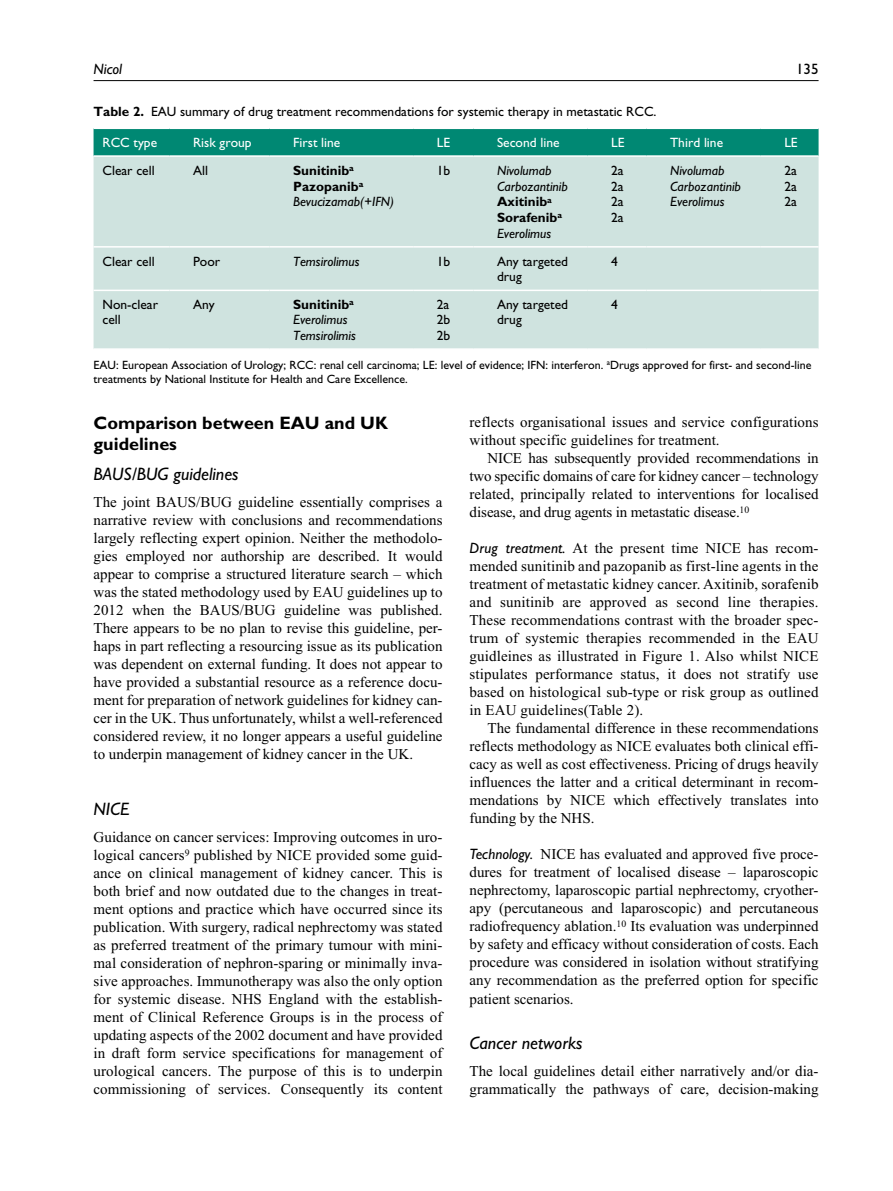
<style>
.page{position:relative;width:893px;height:1191px;background:#fff}
.page>*{position:absolute;margin:0;border:0;box-sizing:border-box;transform-origin:0 0}
.t1{font:italic 18px "Gill Sans Std";color:#000}
.t2{font:700 18px/21px "Gill Sans Std";color:#000}
.t3{font:15px/18px "Times New Roman";color:#000;text-align:justify}
.t4{font:italic 15px "Gill Sans Std";color:#000}
.t5{font:15px "Gill Sans Std";color:#000}
.t6{font:13.5px/15.8px "Gill Sans Std";color:#000;text-align:justify}
.t7{font:italic 13.5px/15.8px "Gill Sans Std";color:#000}
.t8{font:13.5px "Gill Sans Std";color:#fff}
.t9{font:700 13.5px/15.8px "Gill Sans Std";color:#000}
.t10{font:12px/14.2px "Gill Sans Std";color:#000}
.s1{font-weight:700}
.s2{font-weight:400;font-style:italic}
.s3{font-weight:700;font-style:normal}
.s4{font-family:"Gill Sans Std";font-style:italic}
</style>
<div class="page">
<hr style="left:94px;top:80px;width:725px;height:1px;background:#000">
<div style="left:94px;top:129px;width:725px;height:26px;background:#008873"></div>
<div style="left:94px;top:157px;width:725px;height:191px;background:#cfe3df"></div>
<hr style="left:94px;top:246px;width:76px;height:2px;background:#fff">
<hr style="left:170px;top:246px;width:100px;height:2px;background:#fff">
<hr style="left:270px;top:246px;width:143px;height:2px;background:#fff">
<hr style="left:413px;top:246px;width:60px;height:2px;background:#fff">
<hr style="left:473px;top:246px;width:115px;height:2px;background:#fff">
<hr style="left:588px;top:246px;width:59px;height:2px;background:#fff">
<hr style="left:647px;top:246px;width:114px;height:2px;background:#fff">
<hr style="left:761px;top:246px;width:58px;height:2px;background:#fff">
<hr style="left:94px;top:290px;width:76px;height:1px;background:#fff">
<hr style="left:170px;top:290px;width:100px;height:1px;background:#fff">
<hr style="left:270px;top:290px;width:143px;height:1px;background:#fff">
<hr style="left:413px;top:290px;width:60px;height:1px;background:#fff">
<hr style="left:473px;top:290px;width:115px;height:1px;background:#fff">
<hr style="left:588px;top:290px;width:59px;height:1px;background:#fff">
<hr style="left:647px;top:290px;width:114px;height:1px;background:#fff">
<hr style="left:761px;top:290px;width:58px;height:1px;background:#fff">
<p class="t4" style="left:94px;top:60px;width:30px">Nicol</p>
<p class="t5" style="left:796px;top:60px;width:24px">135</p>
<p class="t6" style="left:94px;top:103px;width:564px"><span class="s1">Table 2.</span> EAU summary of drug treatment recommendations for systemic therapy in metastatic RCC.</p>
<p class="t8" style="left:103px;top:135px;width:56px">RCC type</p>
<p class="t8" style="left:193px;top:135px;width:60px">Risk group</p>
<p class="t8" style="left:293px;top:135px;width:49px">First line</p>
<p class="t8" style="left:437px;top:135px;width:15px">LE</p>
<p class="t8" style="left:497px;top:135px;width:64px">Second line</p>
<p class="t8" style="left:611px;top:135px;width:15px">LE</p>
<p class="t8" style="left:670px;top:135px;width:54px">Third line</p>
<p class="t8" style="left:784px;top:135px;width:15px">LE</p>
<p class="t6" style="left:103px;top:162px;width:54px">Clear cell</p>
<p class="t6" style="left:193px;top:162px;width:16px">All</p>
<p class="t9" style="left:293px;top:162px;width:103px">Sunitinib<sup>a<br></sup>Pazopanib<sup>a<br></sup><span class="s2">Bevucizamab(+IFN)</span></p>
<p class="t6" style="left:437px;top:162px;width:15px">1b</p>
<p class="t7" style="left:497px;top:162px;width:72px">Nivolumab<br>Carbozantinib<br><span class="s3">Axitinib</span><sup>a<br></sup><span class="s3">Sorafenib</span><sup>a<br></sup>Everolimus</p>
<p class="t6" style="left:611px;top:162px;width:14px">2a 2a 2a 2a</p>
<p class="t7" style="left:670px;top:162px;width:72px">Nivolumab<br>Carbozantinib<br>Everolimus</p>
<p class="t6" style="left:784px;top:162px;width:14px">2a 2a 2a</p>
<p class="t6" style="left:103px;top:253px;width:54px">Clear cell</p>
<p class="t6" style="left:193px;top:253px;width:29px">Poor</p>
<p class="t7" style="left:293px;top:253px;width:68px">Temsirolimus</p>
<p class="t6" style="left:437px;top:253px;width:15px">1b</p>
<p class="t6" style="left:497px;top:253px;width:73px">Any targeted drug</p>
<p class="t6" style="left:611px;top:253px;width:8px">4</p>
<p class="t6" style="left:103px;top:296px;width:57px">Non-clear cell</p>
<p class="t6" style="left:193px;top:296px;width:23px">Any</p>
<p class="t7" style="left:293px;top:296px;width:64px"><span class="s3">Sunitinib</span><sup>a<br></sup>Everolimus<br>Temsirolimis</p>
<p class="t6" style="left:437px;top:296px;width:15px">2a 2b 2b</p>
<p class="t6" style="left:497px;top:296px;width:73px">Any targeted drug</p>
<p class="t6" style="left:611px;top:296px;width:8px">4</p>
<p class="t10" style="left:94px;top:357px;width:719px">EAU: European Association of Urology; RCC: renal cell carcinoma; LE: level of evidence; IFN: interferon. <sup>a</sup>Drugs approved for first- and second-line treatments by National Institute for Health and Care Excellence.</p>
<p class="t2" style="left:94px;top:412px;width:296px">Comparison between EAU and UK guidelines</p>
<p class="t1" style="left:94px;top:464px;width:147px">BAUS/BUG guidelines</p>
<p class="t3" style="left:94px;top:493px;width:351px">The joint BAUS/BUG guideline essentially comprises a narrative review with conclusions and recommendations largely reflecting expert opinion. Neither the methodolo&shy;gies employed nor authorship are described. It would appear to comprise a structured literature search – which was the stated methodology used by EAU guidelines up to 2012 when the BAUS/BUG guideline was published.<br>There appears to be no plan to revise this guideline, per&shy;haps in part reflecting a resourcing issue as its publication was dependent on external funding. It does not appear to have provided a substantial resource as a reference docu&shy;ment for preparation of network guidelines for kidney can&shy;cer in the UK. Thus unfortunately, whilst a well-referenced considered review, it no longer appears a useful guideline to underpin management of kidney cancer in the UK.</p>
<p class="t1" style="left:94px;top:798px;width:37px">NICE</p>
<p class="t3" style="left:94px;top:827px;width:351px">Guidance on cancer services: Improving outcomes in uro&shy;logical cancers<sup>9</sup> published by NICE provided some guid&shy;ance on clinical management of kidney cancer. This is both brief and now outdated due to the changes in treat&shy;ment options and practice which have occurred since its publication. With surgery, radical nephrectomy was stated as preferred treatment of the primary tumour with mini&shy;mal consideration of nephron-sparing or minimally inva&shy;sive approaches. Immunotherapy was also the only option for systemic disease. NHS England with the establish&shy;ment of Clinical Reference Groups is in the process of updating aspects of the 2002 document and have provided in draft form service specifications for management of urological cancers. The purpose of this is to underpin commissioning of services. Consequently its content</p>
<p class="t3" style="left:470px;top:413px;width:350px">reflects organisational issues and service configurations without specific guidelines for treatment.</p>
<p class="t3" style="left:470px;top:449px;width:350px;text-indent:18px">NICE has subsequently provided recommendations in two specific domains of care for kidney cancer – technology related, principally related to interventions for localised disease, and drug agents in metastatic disease.<sup>10</sup></p>
<p class="t3" style="left:470px;top:539px;width:351px"><span class="s4">Drug treatment.</span> At the present time NICE has recom&shy;mended sunitinib and pazopanib as first-line agents in the treatment of metastatic kidney cancer. Axitinib, sorafenib and sunitinib are approved as second line therapies.<br>These recommendations contrast with the broader spec&shy;trum of systemic therapies recommended in the EAU guidleines as illustrated in Figure 1. Also whilst NICE stipulates performance status, it does not stratify use based on histological sub-type or risk group as outlined in EAU guidelines(Table 2).</p>
<p class="t3" style="left:470px;top:719px;width:351px;text-indent:18px">The fundamental difference in these recommendations reflects methodology as NICE evaluates both clinical effi&shy;cacy as well as cost effectiveness. Pricing of drugs heavily influences the latter and a critical determinant in recom&shy;mendations by NICE which effectively translates into funding by the NHS.</p>
<p class="t3" style="left:470px;top:845px;width:351px"><span class="s4">Technology.</span> NICE has evaluated and approved five proce&shy;dures for treatment of localised disease – laparoscopic nephrectomy, laparoscopic partial nephrectomy, cryother&shy;apy (percutaneous and laparoscopic) and percutaneous radiofrequency ablation.<sup>10</sup> Its evaluation was underpinned by safety and efficacy without consideration of costs. Each procedure was considered in isolation without stratifying any recommendation as the preferred option for specific patient scenarios.</p>
<p class="t1" style="left:470px;top:1032px;width:115px">Cancer networks</p>
<p class="t3" style="left:470px;top:1061px;width:351px">The local guidelines detail either narratively and/or dia&shy;grammatically the pathways of care, decision-making</p>
</div>
